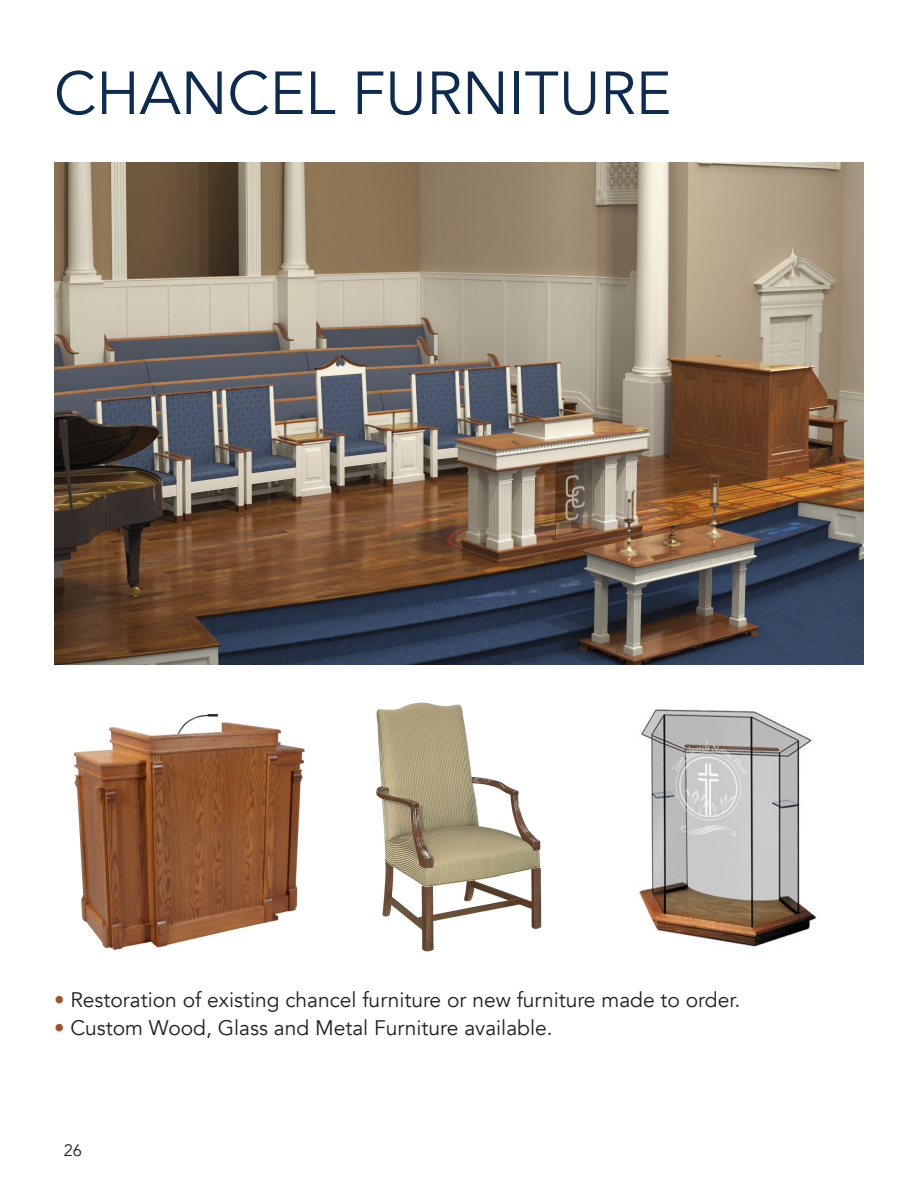
<style>
.page{position:relative;width:918px;height:1188px;background:#fff}
.page>*{position:absolute;margin:0;border:0;box-sizing:border-box;transform-origin:0 0}
.t1{font:60px "Avenir";color:#0d2b51}
.t2{font:21px "Avenir";color:#231f20}
.t3{font:16.5px "Avenir";color:#231f20}
.s1{color:#9f552b}
</style>
<div class="page">
<img style="left:54px;top:162px;width:810px;height:502px">
<img style="left:376px;top:702px;width:441px;height:250px">
<img style="left:73px;top:713px;width:232px;height:237px">
<p class="t1" style="left:54px;top:58px;width:619px">CHANCEL FURNITURE</p>
<p class="t2" style="left:54px;top:987px;width:688px"><span class="s1">•</span> Restoration of existing chancel furniture or new furniture made to order.</p>
<p class="t2" style="left:54px;top:1015px;width:500px"><span class="s1">•</span> Custom Wood, Glass and Metal Furniture available.</p>
<p class="t3" style="left:64px;top:1140px;width:20px">26</p>
</div>
